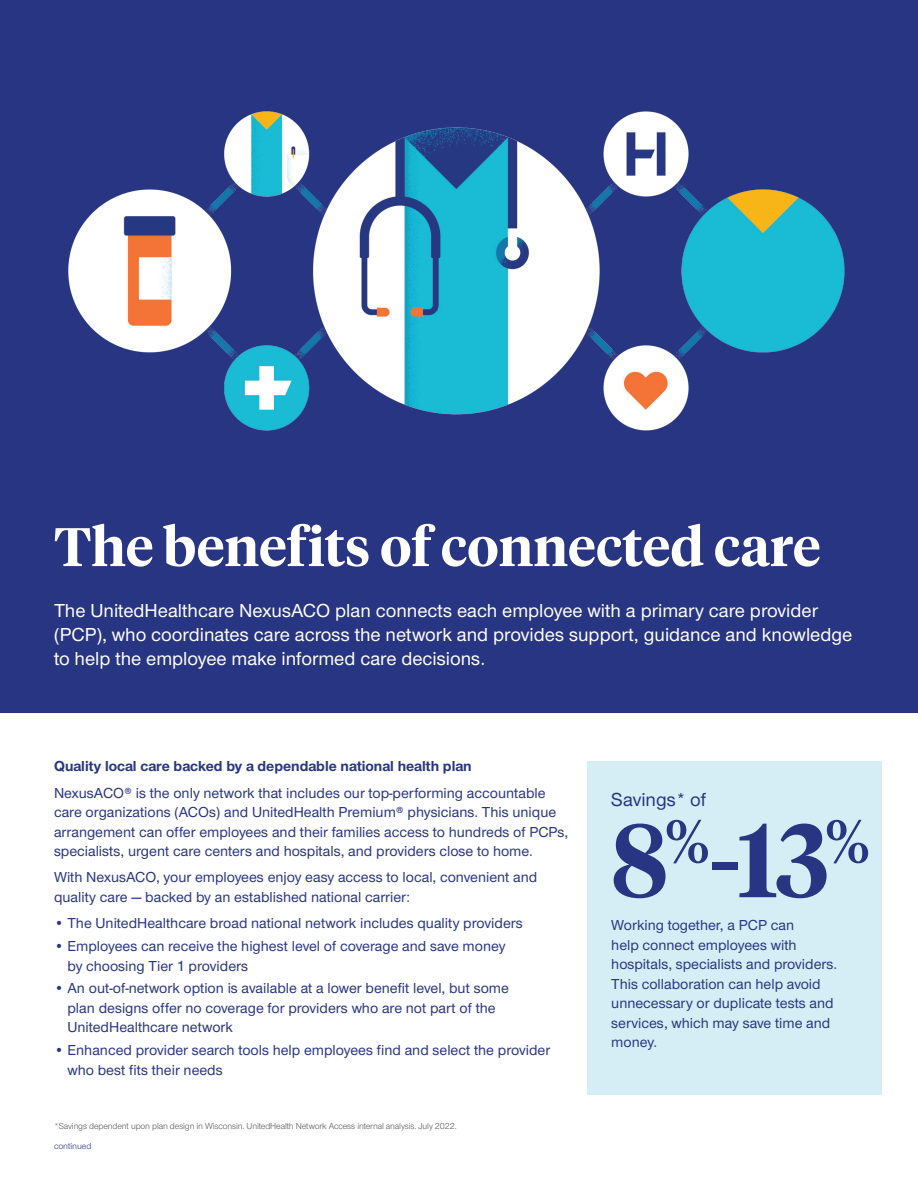
<style>
.page{position:relative;width:918px;height:1188px;background:#fff}
.page>*{position:absolute;margin:0;border:0;box-sizing:border-box;transform-origin:0 0}
.t1{font:600 103.5px "UHC Serif Headline";color:#283582;scale:.96 1}
.t2{font:600 54px "UHC Serif Headline";color:#fff}
.t3{font:500 19.5px/24px "UHC Sans";color:#fff}
.t4{font:500 19.5px "UHC Sans";color:#283582}
.t5{font:500 15px/19.5px "UHC Sans";color:#283582}
.t6{font:700 15px "UHC Sans";color:#283582}
.t7{font:9px "UHC Sans";letter-spacing:-.01em;color:#57585a}
.t8{font:9px "UHC Sans";color:#283582}
</style>
<div class="page">
<div style="left:0;top:0;width:918px;height:713px;background:#283582"></div>
<img style="left:68px;top:111px;width:777px;height:320px">
<div style="left:587px;top:761px;width:295px;height:333px;background:#d5eef5"></div>
<h2 class="t2" style="left:54px;top:510px;width:768px">The benefits of connected care</h2>
<h3 class="t3" style="left:54px;top:598px;width:800px">The UnitedHealthcare NexusACO plan connects each employee with a primary care provider (PCP), who coordinates care across the network and provides support, guidance and knowledge to help the employee make informed care decisions.</h3>
<p class="t6" style="left:54px;top:756px;width:419px">Quality local care backed by a dependable national health plan</p>
<p class="t5" style="left:54px;top:782px;width:516px">NexusACO® is the only network that includes our top-performing accountable care organizations (ACOs) and UnitedHealth Premium® physicians. This unique arrangement can offer employees and their families access to hundreds of PCPs, specialists, urgent care centers and hospitals, and providers close to home.</p>
<p class="t5" style="left:54px;top:867px;width:485px">With NexusACO, your employees enjoy easy access to local, convenient and quality care — backed by an established national carrier:</p>
<p class="t5" style="left:54px;top:913px;width:470px">• The UnitedHealthcare broad national network includes quality providers</p>
<p class="t5" style="left:68px;top:936px;width:439px;text-indent:-14px">• Employees can receive the highest level of coverage and save money by choosing Tier 1 providers</p>
<p class="t5" style="left:68px;top:978px;width:443px;text-indent:-14px">• An out-of-network option is available at a lower benefit level, but some plan designs offer no coverage for providers who are not part of the<br>UnitedHealthcare network</p>
<p class="t5" style="left:68px;top:1040px;width:484px;text-indent:-14px">• Enhanced provider search tools help employees find and select the provider who best fits their needs</p>
<p class="t7" style="left:54px;top:1120px;width:404px">*Savings dependent upon plan design in Wisconsin. UnitedHealth Network Access internal analysis. July 2022.</p>
<p class="t8" style="left:54px;top:1140px;width:39px">continued</p>
<h3 class="t4" style="left:611px;top:786px;width:96px">Savings* of</h3>
<h1 class="t1" style="left:611px;top:789px;width:271px">8<sup>%</sup>-13<sup>%</sup></h1>
<p class="t5" style="left:611px;top:915px;width:228px">Working together, a PCP can<br>help connect employees with hospitals, specialists and providers.<br>This collaboration can help avoid unnecessary or duplicate tests and services, which may save time and money.</p>
</div>
